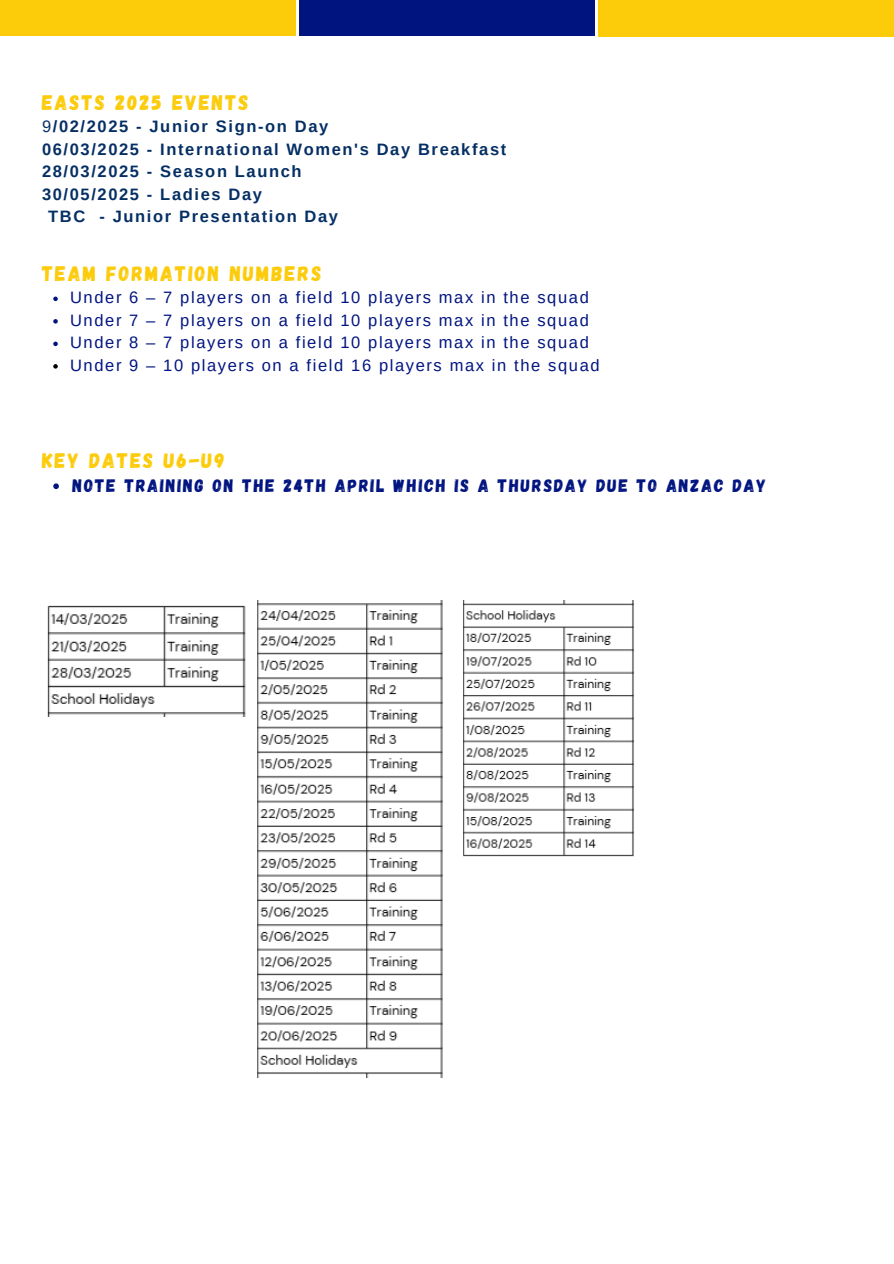
<style>
.page{position:relative;width:894px;height:1264px;background:#fff}
.page>*{position:absolute;margin:0;border:0;box-sizing:border-box;transform-origin:0 0}
.t1{font:21px "Gagalin";letter-spacing:.1em;color:#fccb0a}
.t2{font:18px "Gagalin";letter-spacing:.1em;color:#001480}
.t3{font:16.5px "Arimo";letter-spacing:.1em;color:#001480}
.t4{font:700 16.5px "Arimo";letter-spacing:.1em;color:#052f64}
.s1{font-weight:400}
</style>
<div class="page">
<div style="left:299px;top:0;width:295px;height:36px;background:#001480"></div>
<div style="left:0;top:0;width:295px;height:36px;background:#fccb0a"></div>
<div style="left:598px;top:0;width:295px;height:36px;background:#fccb0a"></div>
<img style="left:47px;top:605px;width:199px;height:111px">
<img style="left:257px;top:600px;width:186px;height:477px">
<img style="left:463px;top:600px;width:171px;height:257px">
<svg style="left:53px;top:296px;width:5px;height:5px"></svg>
<svg style="left:53px;top:319px;width:5px;height:4px"></svg>
<svg style="left:53px;top:341px;width:5px;height:5px"></svg>
<svg style="left:53px;top:364px;width:5px;height:4px"></svg>
<svg style="left:53px;top:483px;width:6px;height:6px"></svg>
<p class="t1" style="left:42px;top:89px;width:208px">EASTS 2025 EVENTS</p>
<p class="t4" style="left:42px;top:117px;width:288px"><span class="s1">9</span>/02/2025 - Junior Sign-on Day</p>
<p class="t4" style="left:42px;top:140px;width:465px">06/03/2025 - International Women's Day Breakfast</p>
<p class="t4" style="left:42px;top:162px;width:261px">28/03/2025 - Season Launch</p>
<p class="t4" style="left:42px;top:185px;width:221px">30/05/2025 - Ladies Day</p>
<p class="t4" style="left:48px;top:207px;width:291px">TBC - Junior Presentation Day</p>
<h1 class="t1" style="left:42px;top:260px;width:281px">TEAM FORMATION NUMBERS</h1>
<p class="t3" style="left:70px;top:288px;width:520px">Under 6 – 7 players on a field 10 players max in the squad</p>
<p class="t3" style="left:70px;top:311px;width:520px">Under 7 – 7 players on a field 10 players max in the squad</p>
<p class="t3" style="left:70px;top:333px;width:520px">Under 8 – 7 players on a field 10 players max in the squad</p>
<p class="t3" style="left:70px;top:356px;width:531px">Under 9 – 10 players on a field 16 players max in the squad</p>
<h1 class="t1" style="left:42px;top:446px;width:184px">KEY DATES U6-U9</h1>
<p class="t2" style="left:73px;top:474px;width:694px">NOTE TRAINING ON THE 24TH APRIL WHICH IS A THURSDAY DUE TO ANZAC DAY</p>
</div>
